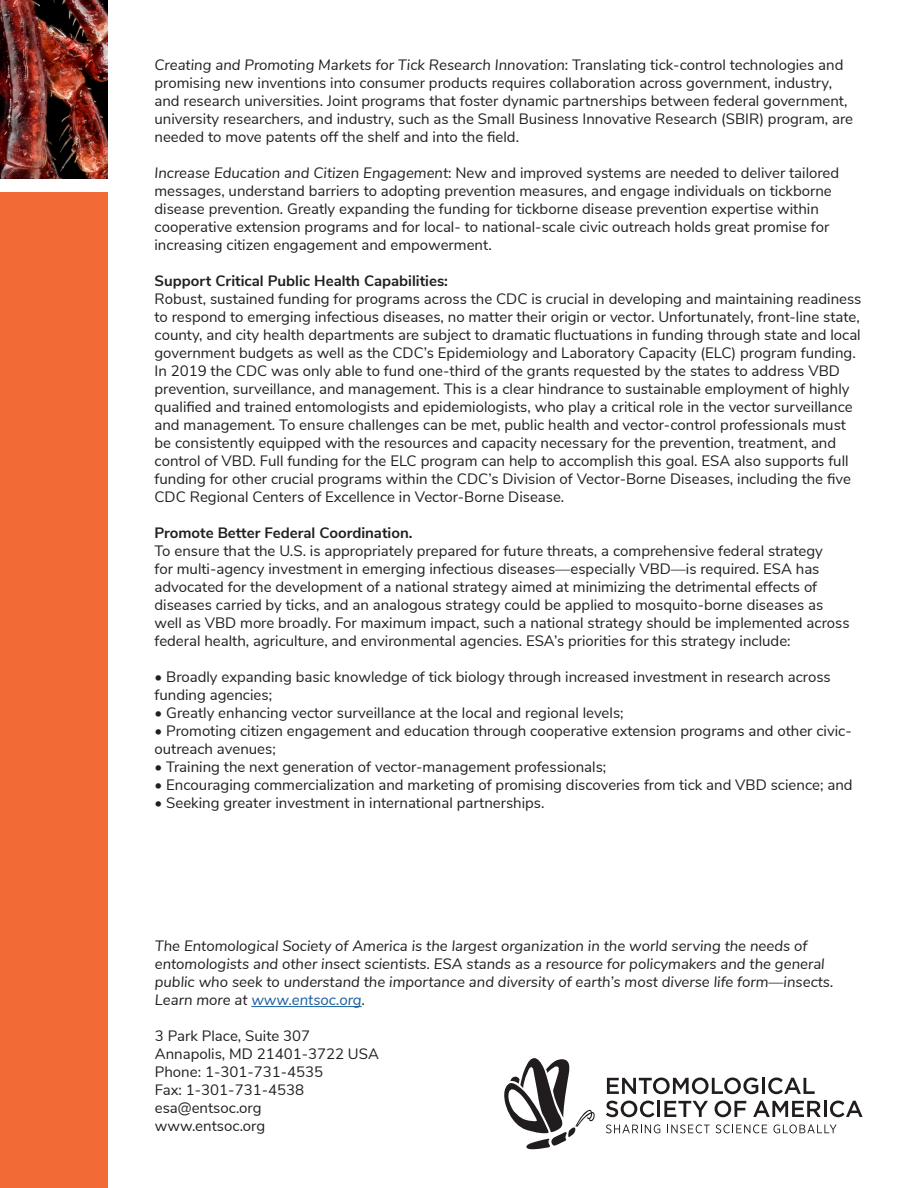
<style>
.page{position:relative;width:918px;height:1188px;background:#fff}
.page>*{position:absolute;margin:0;border:0;box-sizing:border-box;transform-origin:0 0}
.t1{font:15px/18px "Nunito Sans";color:#231f20}
.t2{font:italic 15px/18px "Nunito Sans";color:#231f20}
.t3{font:700 15px "Nunito Sans";color:#231f20}
.s1{font-style:italic}
.s2{color:#175d9e}
</style>
<div class="page">
<div style="left:0;top:192px;width:108px;height:996px;background:#f26a36"></div>
<svg style="left:607px;top:1078px;width:151px;height:16px"></svg>
<hr style="left:762px;top:1078px;width:3px;height:16px;background:#211d1e">
<svg style="left:768px;top:1078px;width:47px;height:16px"></svg>
<svg style="left:606px;top:1101px;width:48px;height:16px"></svg>
<hr style="left:657px;top:1101px;width:3px;height:16px;background:#211d1e">
<svg style="left:664px;top:1101px;width:44px;height:16px"></svg>
<svg style="left:715px;top:1101px;width:31px;height:16px"></svg>
<svg style="left:753px;top:1101px;width:68px;height:16px"></svg>
<hr style="left:824px;top:1101px;width:3px;height:16px;background:#211d1e">
<svg style="left:830px;top:1101px;width:33px;height:16px"></svg>
<svg style="left:606px;top:1124px;width:54px;height:9px"></svg>
<svg style="left:667px;top:1124px;width:43px;height:9px"></svg>
<svg style="left:716px;top:1124px;width:51px;height:9px"></svg>
<svg style="left:773px;top:1124px;width:64px;height:9px"></svg>
<svg style="left:504px;top:1058px;width:91px;height:91px"></svg>
<hr style="left:251px;top:1006px;width:111px;height:1px;background:#175d9e">
<img style="left:0;top:0;width:108px;height:179px">
<p class="t1" style="left:154px;top:55px;width:700px"><span class="s1">Creating and Promoting Markets for Tick Research Innovation</span>: Translating tick-control technologies and promising new inventions into consumer products requires collaboration across government, industry, and research universities. Joint programs that foster dynamic partnerships between federal government, university researchers, and industry, such as the Small Business Innovative Research (SBIR) program, are needed to move patents off the shelf and into the field.</p>
<p class="t1" style="left:154px;top:163px;width:686px"><span class="s1">Increase Education and Citizen Engagement</span>: New and improved systems are needed to deliver tailored messages, understand barriers to adopting prevention measures, and engage individuals on tickborne disease prevention. Greatly expanding the funding for tickborne disease prevention expertise within cooperative extension programs and for local- to national-scale civic outreach holds great promise for increasing citizen engagement and empowerment.</p>
<p class="t3" style="left:154px;top:270px;width:295px">Support Critical Public Health Capabilities:</p>
<p class="t1" style="left:154px;top:289px;width:709px">Robust, sustained funding for programs across the CDC is crucial in developing and maintaining readiness to respond to emerging infectious diseases, no matter their origin or vector. Unfortunately, front-line state, county, and city health departments are subject to dramatic fluctuations in funding through state and local government budgets as well as the CDC’s Epidemiology and Laboratory Capacity (ELC) program funding.<br>In 2019 the CDC was only able to fund one-third of the grants requested by the states to address VBD prevention, surveillance, and management. This is a clear hindrance to sustainable employment of highly qualified and trained entomologists and epidemiologists, who play a critical role in the vector surveillance and management. To ensure challenges can be met, public health and vector-control professionals must be consistently equipped with the resources and capacity necessary for the prevention, treatment, and control of VBD. Full funding for the ELC program can help to accomplish this goal. ESA also supports full funding for other crucial programs within the CDC’s Division of Vector-Borne Diseases, including the five CDC Regional Centers of Excellence in Vector-Borne Disease.</p>
<p class="t3" style="left:154px;top:522px;width:260px">Promote Better Federal Coordination.</p>
<p class="t1" style="left:154px;top:541px;width:697px">To ensure that the U.S. is appropriately prepared for future threats, a comprehensive federal strategy<br>for multi-agency investment in emerging infectious diseases—especially VBD—is required. ESA has advocated for the development of a national strategy aimed at minimizing the detrimental effects of diseases carried by ticks, and an analogous strategy could be applied to mosquito-borne diseases as well as VBD more broadly. For maximum impact, such a national strategy should be implemented across federal health, agriculture, and environmental agencies. ESA’s priorities for this strategy include:</p>
<p class="t1" style="left:154px;top:667px;width:678px">• Broadly expanding basic knowledge of tick biology through increased investment in research across funding agencies;</p>
<p class="t1" style="left:154px;top:703px;width:471px">• Greatly enhancing vector surveillance at the local and regional levels;</p>
<p class="t1" style="left:154px;top:721px;width:699px">• Promoting citizen engagement and education through cooperative extension programs and other civic&shy;outreach avenues;</p>
<p class="t1" style="left:154px;top:757px;width:453px">• Training the next generation of vector-management professionals;</p>
<p class="t1" style="left:154px;top:775px;width:700px">• Encouraging commercialization and marketing of promising discoveries from tick and VBD science; and</p>
<p class="t1" style="left:154px;top:793px;width:391px">• Seeking greater investment in international partnerships.</p>
<p class="t2" style="left:155px;top:936px;width:680px">The Entomological Society of America is the largest organization in the world serving the needs of entomologists and other insect scientists. ESA stands as a resource for policymakers and the general public who seek to understand the importance and diversity of earth’s most diverse life form—insects.<br>Learn more at <span class="s2">www.entsoc.org</span>.</p>
<p class="t1" style="left:155px;top:1026px;width:157px">3 Park Place, Suite 307</p>
<p class="t1" style="left:155px;top:1044px;width:226px">Annapolis, MD 21401-3722 USA</p>
<p class="t1" style="left:155px;top:1062px;width:170px">Phone: 1-301-731-4535</p>
<p class="t1" style="left:155px;top:1080px;width:151px">Fax: 1-301-731-4538</p>
<p class="t1" style="left:155px;top:1098px;width:108px">esa@entsoc.org</p>
<p class="t1" style="left:155px;top:1116px;width:112px">www.entsoc.org</p>
</div>
